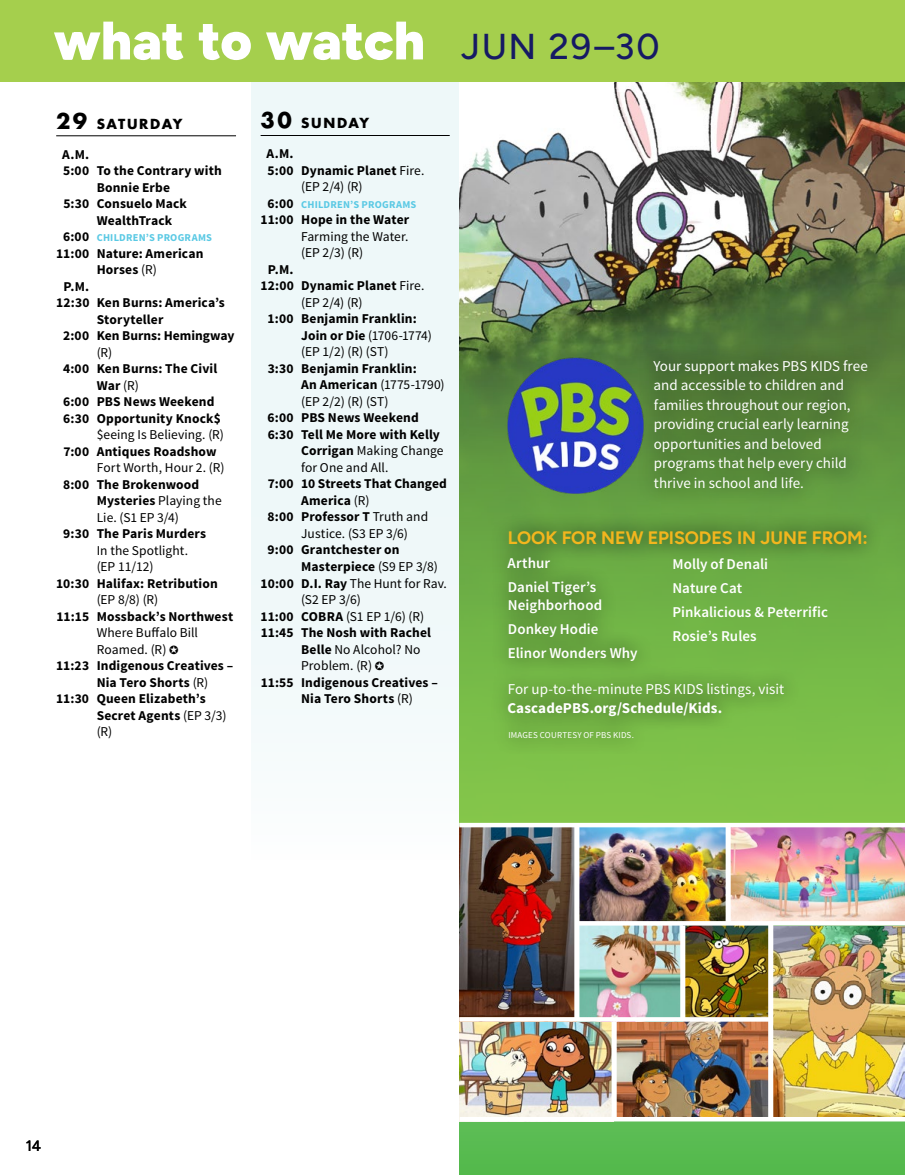
<style>
.page{position:relative;width:905px;height:1175px;background:#fff}
.page>*{position:absolute;margin:0;border:0;box-sizing:border-box;transform-origin:0 0}
.t1{font:900 54px "Figtree";letter-spacing:-.005em;color:#fff}
.t2{font:700 18px "Figtree";color:#f3b61e}
.t3{font:15px/19.5px "Source Sans Pro";color:#fff}
.t4{font:600 15px/24px "Source Sans Pro";letter-spacing:.005em;color:#fff}
.t5{font:700 15px "Source Sans Pro";letter-spacing:.005em;color:#fff}
.t6{font:500 15px "Figtree";color:#000}
.t7{font:700 13.5px/16.5px "Source Sans Pro";letter-spacing:.01em;color:#000}
.t8{font:13.5px/16.5px "Source Sans Pro";letter-spacing:.005em;color:#000}
.t9{font:700 13.5px "Futura Std";letter-spacing:.12em;color:#000}
.t10{font:700 10.5px "Source Sans Pro";letter-spacing:.02em;color:#5ac9e4}
.t11{font:9px "Source Sans Pro";letter-spacing:.02em;color:#fff}
.s1{font-weight:500;font-size:36px;color:#161a64}
.s2{font-size:21px}
.s3{font-size:13.5px;color:#000}
.s4{font-weight:400}
.s5{font-weight:700}
</style>
<div class="page">
<img style="left:459px;top:81px;width:445px;height:222px">
<div style="left:459px;top:378px;width:445px;height:796px;background:#58bb51"></div>
<div style="left:251px;top:72px;width:207px;height:787px;background:#eef8f9"></div>
<hr style="left:260px;top:135px;width:189px;height:1px;background:#000">
<hr style="left:56px;top:135px;width:180px;height:1px;background:#000">
<div style="left:0;top:0;width:904px;height:81px;background:#a5cf4d"></div>
<img style="left:459px;top:1021px;width:152px;height:100px">
<img style="left:616px;top:1021px;width:152px;height:96px">
<img style="left:579px;top:827px;width:146px;height:94px">
<img style="left:685px;top:925px;width:83px;height:92px">
<img style="left:576px;top:925px;width:106px;height:97px">
<img style="left:773px;top:926px;width:131px;height:191px">
<div style="left:768px;top:923px;width:5px;height:197px;background:#fff"></div>
<div style="left:680px;top:925px;width:5px;height:93px;background:#fff"></div>
<div style="left:611px;top:1021px;width:5px;height:99px;background:#fff"></div>
<img style="left:459px;top:827px;width:115px;height:190px">
<svg style="left:459px;top:1017px;width:309px;height:4px"></svg>
<div style="left:574px;top:825px;width:5px;height:194px;background:#fff"></div>
<img style="left:730px;top:827px;width:174px;height:94px">
<div style="left:725px;top:826px;width:5px;height:97px;background:#fff"></div>
<hr style="left:576px;top:921px;width:328px;height:4px;background:#fff">
<hr style="left:460px;top:1117px;width:444px;height:4px;background:#fff">
<svg style="left:459px;top:303px;width:445px;height:520px;background:#6da545"></svg>
<div style="left:490px;top:512px;width:393px;height:243px;background:#000;opacity:.75"></div>
<hr style="left:459px;top:823px;width:445px;height:4px;background:#fff">
<img style="left:504px;top:355px;width:132px;height:142px">
<div style="left:636px;top:341px;width:248px;height:164px;background:#000;opacity:.75"></div>
<h1 class="t1" style="left:53px;top:7px;width:607px">what to watch <span class="s1">JUN 29–30</span></h1>
<p class="t9" style="left:56px;top:115px;width:128px"><span class="s2">29</span> SATURDAY</p>
<p class="t7" style="left:62px;top:146px;width:29px">A.M.</p>
<p class="t7" style="left:63px;top:163px;width:160px">5:00 To the Contrary with</p>
<p class="t7" style="left:97px;top:179px;width:75px">Bonnie Erbe</p>
<p class="t7" style="left:63px;top:196px;width:125px">5:30 Consuelo Mack</p>
<p class="t7" style="left:97px;top:212px;width:77px">WealthTrack</p>
<p class="t10" style="left:63px;top:231px;width:150px"><span class="s3">6:00</span> CHILDREN’S PROGRAMS</p>
<p class="t7" style="left:56px;top:245px;width:149px">11:00 Nature: American</p>
<p class="t7" style="left:97px;top:262px;width:62px">Horses <span class="s4">(R)</span></p>
<p class="t7" style="left:63px;top:278px;width:27px">P.M.</p>
<p class="t7" style="left:56px;top:295px;width:170px">12:30 Ken Burns: America’s</p>
<p class="t7" style="left:97px;top:311px;width:68px">Storyteller</p>
<p class="t7" style="left:63px;top:328px;width:173px">2:00 Ken Burns: Hemingway</p>
<p class="t8" style="left:97px;top:344px;width:17px">(R)</p>
<p class="t7" style="left:63px;top:361px;width:156px">4:00 Ken Burns: The Civil</p>
<p class="t7" style="left:97px;top:377px;width:44px">War <span class="s4">(R)</span></p>
<p class="t7" style="left:63px;top:394px;width:153px">6:00 PBS News Weekend</p>
<p class="t7" style="left:63px;top:410px;width:159px">6:30 Opportunity Knock$</p>
<p class="t8" style="left:97px;top:427px;width:129px">$eeing Is Believing. (R)</p>
<p class="t7" style="left:64px;top:443px;width:154px">7:00 Antiques Roadshow</p>
<p class="t8" style="left:97px;top:460px;width:129px">Fort Worth, Hour 2. (R)</p>
<p class="t7" style="left:97px;top:476px;width:127px;text-indent:-34px">8:00 The Brokenwood<br>Mysteries <span class="s4">Playing the<br>Lie. (S1 EP 3/4)</span></p>
<p class="t7" style="left:63px;top:526px;width:144px">9:30 The Paris Murders</p>
<p class="t8" style="left:97px;top:542px;width:93px">In the Spotlight. (EP 11/12)</p>
<p class="t7" style="left:56px;top:575px;width:163px">10:30 Halifax: Retribution</p>
<p class="t8" style="left:97px;top:592px;width:63px">(EP 8/8) (R)</p>
<p class="t7" style="left:57px;top:608px;width:178px">11:15 Mossback’s Northwest</p>
<p class="t8" style="left:97px;top:625px;width:103px">Where Buffalo Bill</p>
<p class="t8" style="left:97px;top:641px;width:83px">Roamed. (R) ✪</p>
<p class="t7" style="left:56px;top:658px;width:178px">11:23 Indigenous Creatives –</p>
<p class="t7" style="left:97px;top:674px;width:113px">Nia Tero Shorts <span class="s4">(R)</span></p>
<p class="t7" style="left:56px;top:691px;width:151px">11:30 Queen Elizabeth’s</p>
<p class="t7" style="left:97px;top:707px;width:131px">Secret Agents <span class="s4">(EP 3/3)</span></p>
<p class="t8" style="left:97px;top:724px;width:17px">(R)</p>
<p class="t9" style="left:260px;top:114px;width:110px"><span class="s2">30</span> SUNDAY</p>
<p class="t7" style="left:266px;top:146px;width:29px">A.M.</p>
<p class="t7" style="left:267px;top:163px;width:158px">5:00 Dynamic Planet <span class="s4">Fire.</span></p>
<p class="t8" style="left:301px;top:179px;width:63px">(EP 2/4) (R)</p>
<p class="t10" style="left:267px;top:198px;width:150px"><span class="s3">6:00</span> CHILDREN’S PROGRAMS</p>
<p class="t7" style="left:260px;top:212px;width:150px">11:00 Hope in the Water</p>
<p class="t8" style="left:301px;top:228px;width:109px">Farming the Water. (EP 2/3) (R)</p>
<p class="t7" style="left:268px;top:262px;width:27px">P.M.</p>
<p class="t7" style="left:260px;top:278px;width:165px">12:00 Dynamic Planet <span class="s4">Fire.</span></p>
<p class="t8" style="left:301px;top:294px;width:63px">(EP 2/4) (R)</p>
<p class="t7" style="left:301px;top:311px;width:132px;text-indent:-33px">1:00 Benjamin Franklin:<br>Join or Die <span class="s4">(1706-1774) (EP 1/2) (R) (ST)</span></p>
<p class="t7" style="left:301px;top:361px;width:145px;text-indent:-33px">3:30 Benjamin Franklin:<br>An American <span class="s4">(1775-1790) (EP 2/2) (R) (ST)</span></p>
<p class="t7" style="left:267px;top:410px;width:153px">6:00 PBS News Weekend</p>
<p class="t7" style="left:268px;top:427px;width:174px">6:30 Tell Me More with Kelly</p>
<p class="t8" style="left:301px;top:443px;width:144px"><span class="s5">Corrigan</span> Making Change</p>
<p class="t8" style="left:301px;top:459px;width:89px">for One and All.</p>
<p class="t7" style="left:268px;top:476px;width:180px">7:00 10 Streets That Changed</p>
<p class="t7" style="left:301px;top:493px;width:70px">America <span class="s4">(R)</span></p>
<p class="t7" style="left:267px;top:509px;width:162px">8:00 Professor T <span class="s4">Truth and</span></p>
<p class="t8" style="left:301px;top:525px;width:108px">Justice. (S3 EP 3/6)</p>
<p class="t7" style="left:267px;top:542px;width:134px">9:00 Grantchester on</p>
<p class="t7" style="left:301px;top:559px;width:138px">Masterpiece <span class="s4">(S9 EP 3/8)</span></p>
<p class="t8" style="left:260px;top:575px;width:188px"><span class="s5">10:00 D.I. Ray</span> The Hunt for Rav.</p>
<p class="t8" style="left:301px;top:591px;width:61px">(S2 EP 3/6)</p>
<p class="t8" style="left:260px;top:608px;width:165px"><span class="s5">11:00 COBRA</span> (S1 EP 1/6) (R)</p>
<p class="t7" style="left:261px;top:625px;width:172px">11:45 The Nosh with Rachel</p>
<p class="t8" style="left:301px;top:641px;width:121px"><span class="s5">Belle</span> No Alcohol? No</p>
<p class="t8" style="left:301px;top:657px;width:85px">Problem. (R) ✪</p>
<p class="t7" style="left:261px;top:674px;width:179px">11:55 Indigenous Creatives –</p>
<p class="t7" style="left:301px;top:691px;width:113px">Nia Tero Shorts <span class="s4">(R)</span></p>
<p class="t3" style="left:653px;top:356px;width:216px">Your support makes PBS KIDS free and accessible to children and families throughout our region, providing crucial early learning opportunities and beloved programs that help every child thrive in school and life.</p>
<h2 class="t2" style="left:507px;top:527px;width:361px">LOOK FOR NEW EPISODES IN JUNE FROM:</h2>
<p class="t4" style="left:507px;top:551px;width:90px">Arthur<br>Daniel Tiger’s</p>
<p class="t4" style="left:508px;top:593px;width:131px">Neighborhood<br>Donkey Hodie<br>Elinor Wonders Why</p>
<p class="t3" style="left:508px;top:679px;width:278px">For up-to-the-minute PBS KIDS listings, visit</p>
<p class="t5" style="left:507px;top:698px;width:216px">CascadePBS.org/Schedule/Kids.</p>
<p class="t11" style="left:508px;top:729px;width:127px">IMAGES COURTESY OF PBS KIDS.</p>
<p class="t4" style="left:672px;top:552px;width:157px">Molly of Denali<br>Nature Cat<br>Pinkalicious &amp; Peterrific<br>Rosie’s Rules</p>
<p class="t6" style="left:26px;top:1137px;width:17px">14</p>
</div>
